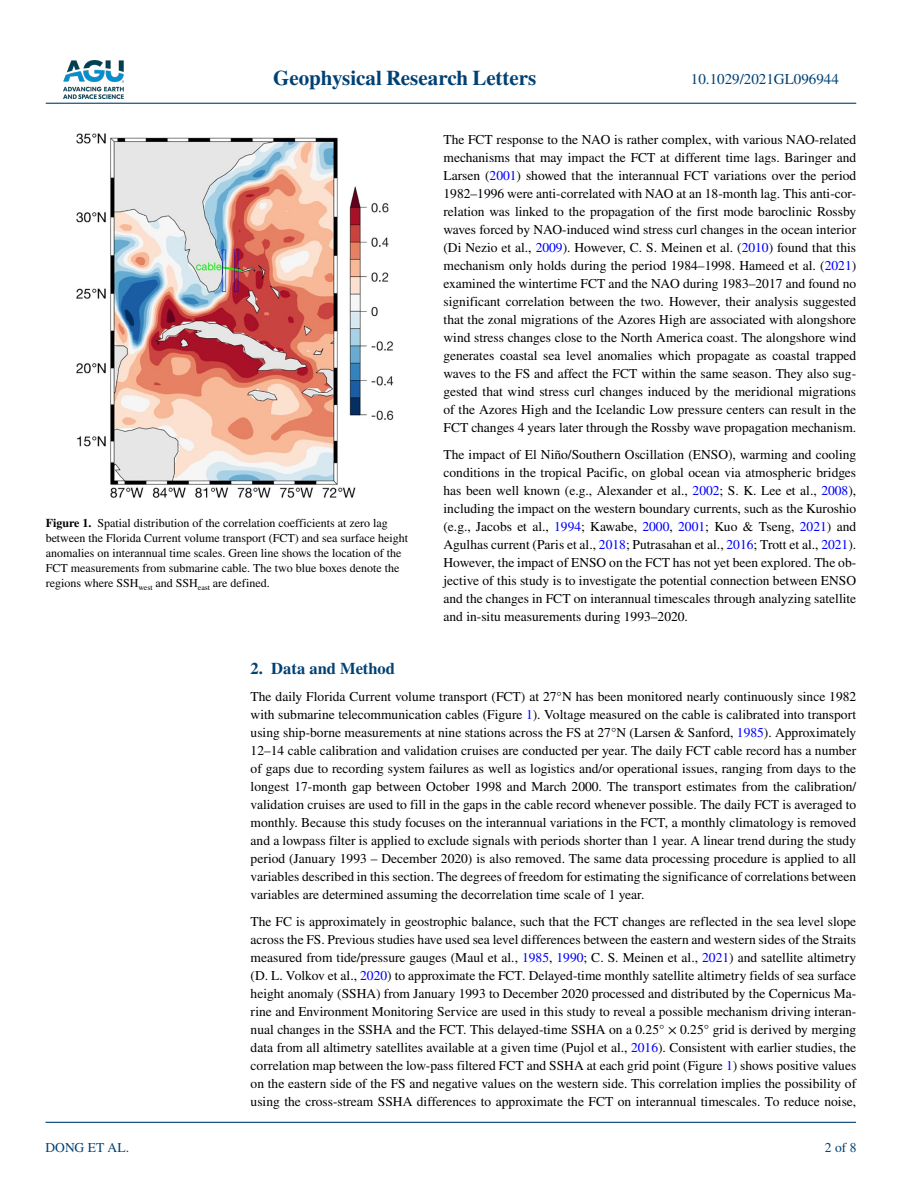
<style>
.page{position:relative;width:902px;height:1183px;background:#fff}
.page>*{position:absolute;margin:0;border:0;box-sizing:border-box;transform-origin:0 0}
.t1{font:700 21px "STIX";color:#004174}
.t2{font:700 16.5px "STIX";color:#004174}
.t3{font:15px "STIX";color:#004174}
.t4{font:13.5px/18px "STIX";color:#000;text-align:justify}
.t5{font:13.5px "STIX";color:#004174}
.t6{font:12px/15px "STIX";color:#000}
.s1{font-weight:700}
.s2{color:#00f}
</style>
<div class="page">
<img style="left:63px;top:60px;width:60px;height:39px">
<hr style="left:46px;top:103px;width:810px;height:1px;background:#004174">
<hr style="left:45px;top:1121px;width:810px;height:1px;background:#004174">
<img style="left:76px;top:134px;width:318px;height:364px">
<h1 class="t1" style="left:273px;top:66px;width:265px">Geophysical Research Letters</h1>
<p class="t3" style="left:691px;top:69px;width:149px">10.1029/2021GL096944</p>
<p class="t6" style="left:46px;top:516px;width:364px"><span class="s1">Figure 1.</span> Spatial distribution of the correlation coefficients at zero lag between the Florida Current volume transport (FCT) and sea surface height anomalies on interannual time scales. Green line shows the location of the FCT measurements from submarine cable. The two blue boxes denote the regions where SSH<sub>west</sub> and SSH<sub>east</sub> are defined.</p>
<p class="t4" style="left:443px;top:131px;width:414px">The FCT response to the NAO is rather complex, with various NAO-related mechanisms that may impact the FCT at different time lags. Baringer and Larsen (<span class="s2">2001</span>) showed that the interannual FCT variations over the period 1982–1996 were anti-correlated with NAO at an 18-month lag. This anti-cor&shy;relation was linked to the propagation of the first mode baroclinic Rossby waves forced by NAO-induced wind stress curl changes in the ocean interior (Di Nezio et al., <span class="s2">2009</span>). However, C. S. Meinen et al. (<span class="s2">2010</span>) found that this mechanism only holds during the period 1984–1998. Hameed et al. (<span class="s2">2021</span>) examined the wintertime FCT and the NAO during 1983–2017 and found no significant correlation between the two. However, their analysis suggested that the zonal migrations of the Azores High are associated with alongshore wind stress changes close to the North America coast. The alongshore wind generates coastal sea level anomalies which propagate as coastal trapped waves to the FS and affect the FCT within the same season. They also sug&shy;gested that wind stress curl changes induced by the meridional migrations of the Azores High and the Icelandic Low pressure centers can result in the FCT changes 4 years later through the Rossby wave propagation mechanism.</p>
<p class="t4" style="left:443px;top:446px;width:414px">The impact of El Niño/Southern Oscillation (ENSO), warming and cooling conditions in the tropical Pacific, on global ocean via atmospheric bridges has been well known (e.g., Alexander et al., <span class="s2">2002</span>; S. K. Lee et al., <span class="s2">2008</span>), including the impact on the western boundary currents, such as the Kuroshio (e.g., Jacobs et al., <span class="s2">1994</span>; Kawabe, <span class="s2">2000</span>, <span class="s2">2001</span>; Kuo &amp; Tseng, <span class="s2">2021</span>) and Agulhas current (Paris et al., <span class="s2">2018</span>; Putrasahan et al., <span class="s2">2016</span>; Trott et al., <span class="s2">2021</span>).<br>However, the impact of ENSO on the FCT has not yet been explored. The ob&shy;jective of this study is to investigate the potential connection between ENSO and the changes in FCT on interannual timescales through analyzing satellite and in-situ measurements during 1993–2020.</p>
<p class="t5" style="left:45px;top:1138px;width:85px">DONG ET AL.</p>
<p class="t2" style="left:250px;top:658px;width:146px">2. Data and Method</p>
<p class="t4" style="left:250px;top:688px;width:607px">The daily Florida Current volume transport (FCT) at 27°N has been monitored nearly continuously since 1982 with submarine telecommunication cables (Figure <span class="s2">1</span>). Voltage measured on the cable is calibrated into transport using ship-borne measurements at nine stations across the FS at 27°N (Larsen &amp; Sanford, <span class="s2">1985</span>). Approximately 12–14 cable calibration and validation cruises are conducted per year. The daily FCT cable record has a number of gaps due to recording system failures as well as logistics and/or operational issues, ranging from days to the longest 17-month gap between October 1998 and March 2000. The transport estimates from the calibration/ validation cruises are used to fill in the gaps in the cable record whenever possible. The daily FCT is averaged to monthly. Because this study focuses on the interannual variations in the FCT, a monthly climatology is removed and a lowpass filter is applied to exclude signals with periods shorter than 1 year. A linear trend during the study period (January 1993 – December 2020) is also removed. The same data processing procedure is applied to all variables described in this section. The degrees of freedom for estimating the significance of correlations between variables are determined assuming the decorrelation time scale of 1 year.</p>
<p class="t4" style="left:250px;top:913px;width:607px">The FC is approximately in geostrophic balance, such that the FCT changes are reflected in the sea level slope across the FS. Previous studies have used sea level differences between the eastern and western sides of the Straits measured from tide/pressure gauges (Maul et al., <span class="s2">1985</span>, <span class="s2">1990</span>; C. S. Meinen et al., <span class="s2">2021</span>) and satellite altimetry (D. L. Volkov et al., <span class="s2">2020</span>) to approximate the FCT. Delayed-time monthly satellite altimetry fields of sea surface height anomaly (SSHA) from January 1993 to December 2020 processed and distributed by the Copernicus Ma&shy;rine and Environment Monitoring Service are used in this study to reveal a possible mechanism driving interan&shy;nual changes in the SSHA and the FCT. This delayed-time SSHA on a 0.25° × 0.25° grid is derived by merging data from all altimetry satellites available at a given time (Pujol et al., <span class="s2">2016</span>). Consistent with earlier studies, the correlation map between the low-pass filtered FCT and SSHA at each grid point (Figure <span class="s2">1</span>) shows positive values on the eastern side of the FS and negative values on the western side. This correlation implies the possibility of using the cross-stream SSHA differences to approximate the FCT on interannual timescales. To reduce noise,</p>
<p class="t5" style="left:824px;top:1138px;width:33px">2 of 8</p>
</div>
